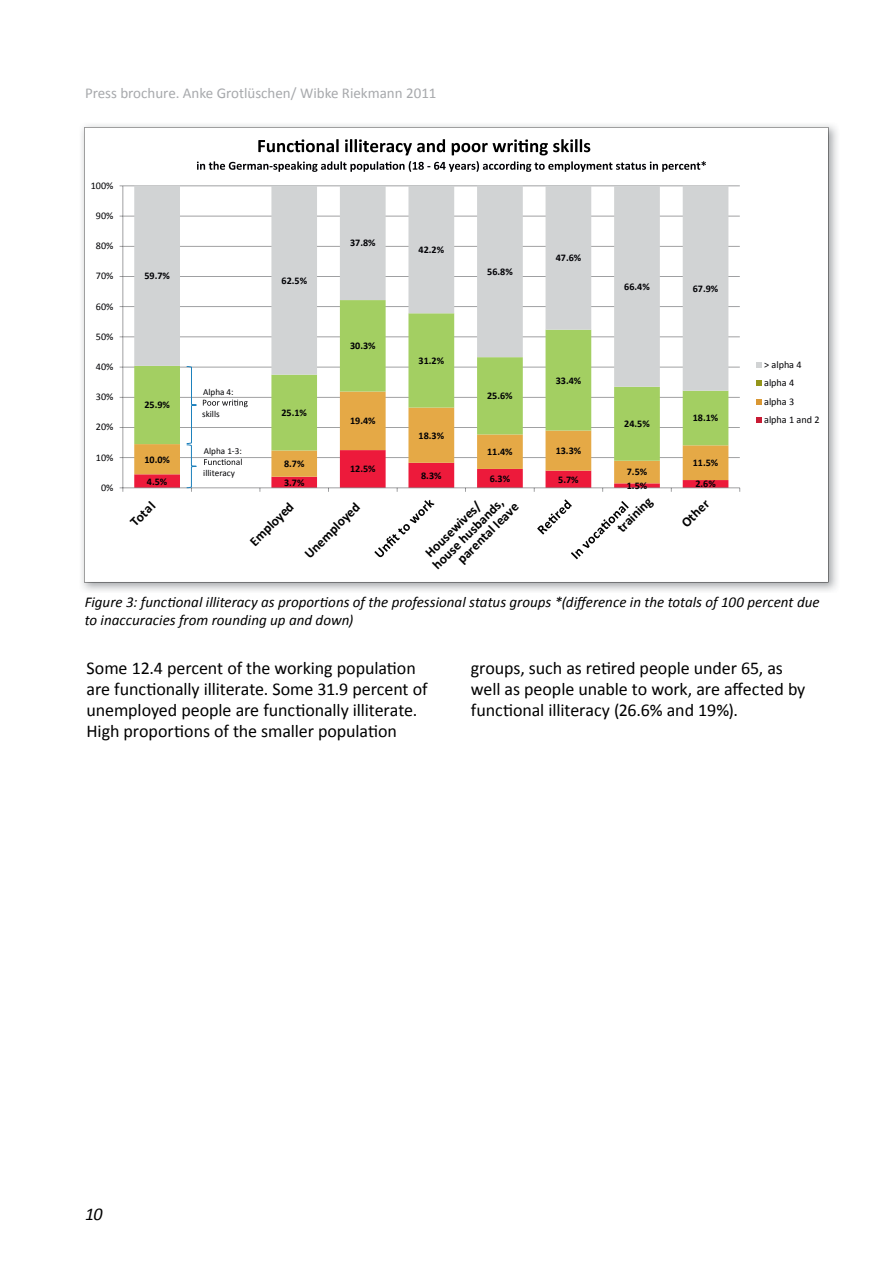
<style>
.page{position:relative;width:893px;height:1263px;background:#fff}
.page>*{position:absolute;margin:0;border:0;box-sizing:border-box;transform-origin:0 0}
.Paragraph_Style_1{font:18px/21px "Calibri";letter-spacing:-.005em;color:#000}
.t1{font:italic 18px "Calibri";color:#000}
.Bildunterschrift{font:italic 15px/18px "Calibri";color:#000}
.t2{font:15px "Calibri";color:#a7a9ac}
.t3{font:700 13.5px "Calibri";color:#000}
.t4{font:700 10.2px "Calibri";color:#000004}
.t5{font:10.2px/18.5px "Calibri";color:#000004}
.t6{font:9.15px "Calibri";color:#000004}
</style>
<div class="page">
<img style="left:81px;top:124px;width:756px;height:467px">
<svg style="left:84px;top:127px;width:744px;height:455px"></svg>
<svg style="left:258px;top:139px;width:332px;height:16px"></svg>
<svg style="left:134px;top:366px;width:594px;height:126px"></svg>
<p class="t2" style="left:85px;top:84px;width:353px">Press brochure. Anke Grotlüschen/ Wibke Riekmann 2011</p>
<p class="t5" style="left:91px;top:176px;width:24px">100%</p>
<p class="t5" style="left:96px;top:206px;width:19px">90%</p>
<p class="t5" style="left:96px;top:237px;width:19px">80%</p>
<p class="t4" style="left:350px;top:236px;width:27px">37.8%</p>
<p class="t4" style="left:419px;top:243px;width:27px">42.2%</p>
<p class="t4" style="left:556px;top:251px;width:27px">47.6%</p>
<p class="t5" style="left:96px;top:267px;width:19px">70%</p>
<p class="t4" style="left:144px;top:269px;width:27px">59.7%</p>
<p class="t4" style="left:282px;top:274px;width:27px">62.5%</p>
<p class="t4" style="left:487px;top:265px;width:27px">56.8%</p>
<p class="t4" style="left:624px;top:280px;width:27px">66.4%</p>
<p class="t4" style="left:693px;top:282px;width:27px">67.9%</p>
<p class="t5" style="left:96px;top:297px;width:19px">60%</p>
<p class="t5" style="left:96px;top:327px;width:19px">50%</p>
<p class="t4" style="left:350px;top:339px;width:27px">30.3%</p>
<p class="t5" style="left:96px;top:357px;width:19px">40%</p>
<p class="t5" style="left:96px;top:388px;width:19px">30%</p>
<p class="t5" style="left:96px;top:418px;width:19px">20%</p>
<p class="t4" style="left:144px;top:398px;width:27px">25.9%</p>
<p class="t6" style="left:203px;top:386px;width:32px">Alpha 4:</p>
<p class="t6" style="left:202px;top:408px;width:19px">skills</p>
<p class="t4" style="left:281px;top:406px;width:27px">25.1%</p>
<p class="t4" style="left:350px;top:414px;width:27px">19.4%</p>
<p class="t4" style="left:419px;top:354px;width:27px">31.2%</p>
<p class="t4" style="left:419px;top:429px;width:27px">18.3%</p>
<p class="t4" style="left:487px;top:389px;width:27px">25.6%</p>
<p class="t4" style="left:556px;top:374px;width:27px">33.4%</p>
<p class="t4" style="left:624px;top:417px;width:27px">24.5%</p>
<p class="t4" style="left:693px;top:411px;width:27px">18.1%</p>
<p class="t5" style="left:764px;top:355px;width:57px">&gt; alpha 4 alpha 4<br>alpha 3<br>alpha 1 and 2</p>
<p class="t5" style="left:96px;top:448px;width:19px">10%</p>
<p class="t5" style="left:101px;top:478px;width:14px">0%</p>
<p class="t4" style="left:144px;top:453px;width:27px">10.0%</p>
<p class="t6" style="left:204px;top:445px;width:40px">Alpha 1-3:</p>
<p class="t4" style="left:284px;top:457px;width:22px">8.7%</p>
<p class="t6" style="left:203px;top:467px;width:33px">illiteracy</p>
<p class="t4" style="left:147px;top:475px;width:22px">4.5%</p>
<p class="t4" style="left:284px;top:476px;width:22px">3.7%</p>
<p class="t4" style="left:350px;top:463px;width:27px">12.5%</p>
<p class="t4" style="left:487px;top:445px;width:27px">11.4%</p>
<p class="t4" style="left:556px;top:444px;width:27px">13.3%</p>
<p class="t4" style="left:421px;top:469px;width:22px">8.3%</p>
<p class="t4" style="left:490px;top:472px;width:22px">6.3%</p>
<p class="t4" style="left:558px;top:473px;width:22px">5.7%</p>
<p class="t4" style="left:627px;top:466px;width:22px">7.5%</p>
<p class="t4" style="left:693px;top:456px;width:27px">11.5%</p>
<p class="t4" style="left:627px;top:479px;width:22px">1.5%</p>
<p class="t4" style="left:695px;top:477px;width:22px">2.6%</p>
<p class="t3" style="left:613px;top:524px;width:45px;rotate:-45deg">training</p>
<p class="t3" style="left:421px;top:549px;width:74px;rotate:-45deg">Housewives/</p>
<p class="t3" style="left:126px;top:518px;width:31px;rotate:-45deg">Total</p>
<p class="t3" style="left:246px;top:538px;width:57px;rotate:-45deg">Employed</p>
<p class="t3" style="left:301px;top:550px;width:74px;rotate:-45deg">Unemployed</p>
<p class="t3" style="left:678px;top:519px;width:35px;rotate:-45deg">Other</p>
<p class="t3" style="left:429px;top:561px;width:96px;rotate:-45deg">house husbands,</p>
<p class="t3" style="left:453px;top:555px;width:82px;rotate:-45deg">parental leave</p>
<p class="Bildunterschrift" style="left:85px;top:593px;width:736px">Figure 3: functional illiteracy as proportions of the professional status groups *(difference in the totals of 100 percent due to inaccuracies from rounding up and down)</p>
<p class="Paragraph_Style_1" style="left:87px;top:657px;width:342px">Some 12.4 percent of the working population are functionally illiterate. Some 31.9 percent of unemployed people are functionally illiterate.<br>High proportions of the smaller population</p>
<p class="Paragraph_Style_1" style="left:471px;top:657px;width:336px">groups, such as retired people under 65, as well as people unable to work, are affected by functional illiteracy (26.6% and 19%).</p>
<p class="t1" style="left:85px;top:1201px;width:19px">10</p>
</div>
